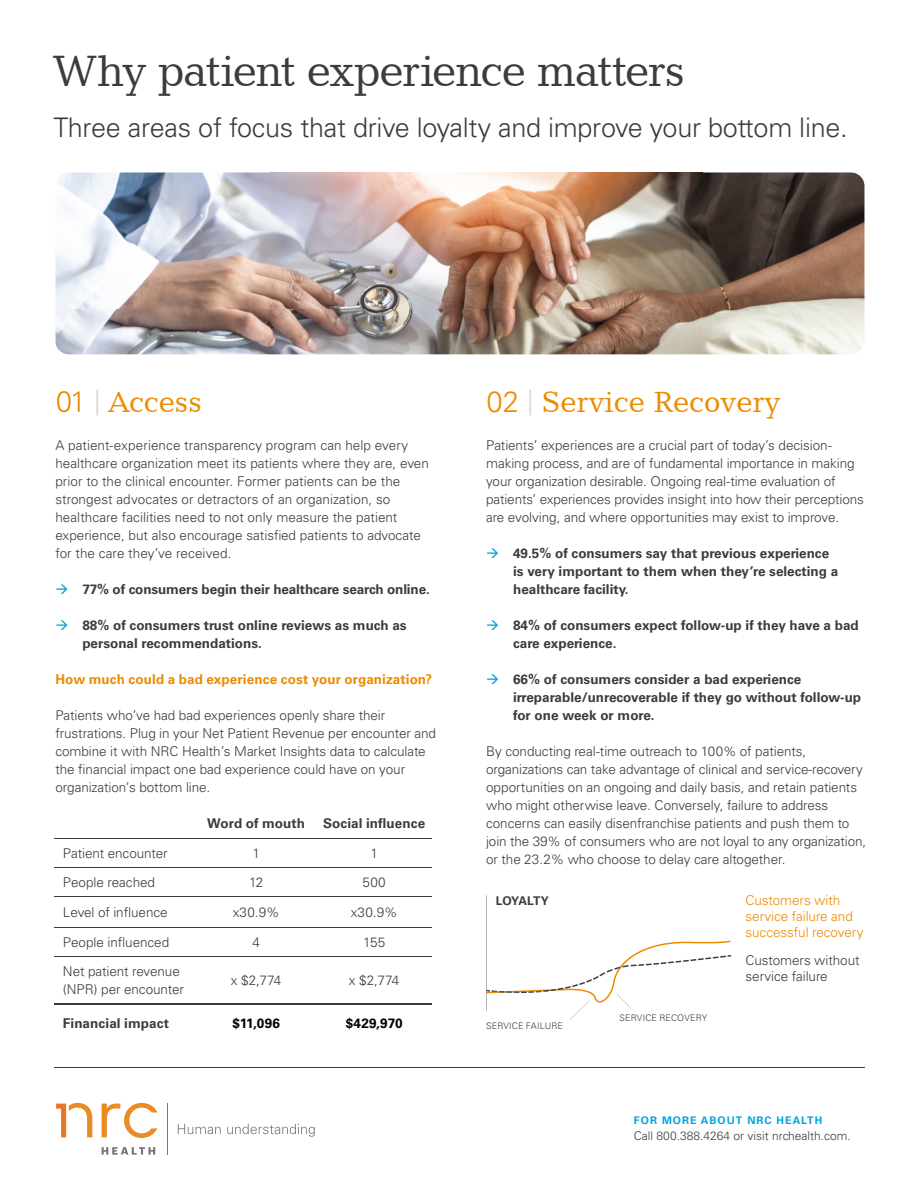
<style>
.page{position:relative;width:918px;height:1188px;background:#fff}
.page>*{position:absolute;margin:0;border:0;box-sizing:border-box;transform-origin:0 0}
.t1{font:45px "Candida BT";letter-spacing:-.03em;color:#3b3c3e}
.t2{font:30px "Candida BT";color:#ed8b00}
.t3{font:300 27px "Univers LT Std";letter-spacing:-.01em;color:#3b3c3e}
.t4{font:300 13.5px/18px "Univers LT Std";letter-spacing:-.005em;color:#3b3c3e}
.t5{font:700 13.5px/18px "Univers LT Std";color:#3b3c3e}
.t6{font:300 13.5px/16.2px "Univers LT Std";letter-spacing:-.005em;color:#ed8b00}
.t7{font:700 13.5px "Univers LT Std";letter-spacing:.005em;color:#ed8b00}
.t8{font:700 13.5px "Univers LT Std";letter-spacing:.01em;color:#000}
.t9{font:300 12px "Univers LT Std";color:#3b3c3e}
.t10{font:700 12px "Univers LT Std";letter-spacing:-.02em;color:#3b3c3e}
.t11{font:700 10.5px "Univers LT Std";letter-spacing:.1em;color:#00a3e0}
.t12{font:300 9px "Univers LT Std";letter-spacing:.02em;color:#3b3c3e}
.s1{font-family:"Univers LT Std";font-weight:300;font-size:29.25px;color:#fff}
.s2{font-family:"Univers LT Std";font-weight:300;font-size:25.5px;color:#d7d2cb}
.s3{color:#00a3e0}
.s4{font-family:"Univers LT Std";font-weight:300;font-size:29.25px}
.s5{color:#3b424b}
</style>
<div class="page">
<hr style="left:54px;top:1067px;width:811px;height:1px;background:#3b3c3e">
<hr style="left:54px;top:838px;width:142px;height:1px;background:#3b3c3e">
<hr style="left:54px;top:867px;width:142px;height:1px;background:#3b3c3e">
<hr style="left:54px;top:896px;width:142px;height:1px;background:#3b3c3e">
<hr style="left:54px;top:927px;width:142px;height:1px;background:#3b3c3e">
<hr style="left:196px;top:838px;width:120px;height:1px;background:#3b3c3e">
<hr style="left:316px;top:838px;width:116px;height:1px;background:#3b3c3e">
<hr style="left:196px;top:867px;width:120px;height:1px;background:#3b3c3e">
<hr style="left:316px;top:867px;width:116px;height:1px;background:#3b3c3e">
<hr style="left:196px;top:896px;width:120px;height:1px;background:#3b3c3e">
<hr style="left:316px;top:896px;width:116px;height:1px;background:#3b3c3e">
<hr style="left:196px;top:927px;width:120px;height:1px;background:#3b3c3e">
<hr style="left:316px;top:927px;width:116px;height:1px;background:#3b3c3e">
<hr style="left:54px;top:956px;width:142px;height:1px;background:#3b3c3e">
<hr style="left:196px;top:956px;width:120px;height:1px;background:#3b3c3e">
<hr style="left:316px;top:956px;width:116px;height:1px;background:#3b3c3e">
<hr style="left:54px;top:1003px;width:142px;height:1px;background:#3b3c3e">
<hr style="left:196px;top:1003px;width:120px;height:1px;background:#3b3c3e">
<hr style="left:316px;top:1003px;width:116px;height:1px;background:#3b3c3e">
<img style="left:55px;top:172px;width:809px;height:182px">
<svg style="left:486px;top:895px;width:245px;height:125px"></svg>
<svg style="left:102px;top:1147px;width:53px;height:8px"></svg>
<svg style="left:102px;top:1103px;width:55px;height:35px"></svg>
<svg style="left:56px;top:1103px;width:36px;height:34px"></svg>
<svg style="left:178px;top:1124px;width:43px;height:10px"></svg>
<svg style="left:227px;top:1124px;width:88px;height:13px"></svg>
<hr style="left:168px;top:1104px;width:1px;height:51px;background:#75787b">
<h1 class="t1" style="left:54px;top:43px;width:633px">Why patient experience matters</h1>
<h3 class="t3" style="left:54px;top:111px;width:796px">Three areas of focus that drive loyalty and improve your bottom line.</h3>
<h2 class="t2" style="left:56px;top:383px;width:148px"><span class="s1">01</span> <span class="s2">|</span> Access</h2>
<p class="t4" style="left:55px;top:436px;width:375px">A patient-experience transparency program can help every healthcare organization meet its patients where they are, even prior to the clinical encounter. Former patients can be the strongest advocates or detractors of an organization, so healthcare facilities need to not only measure the patient experience, but also encourage satisfied patients to advocate for the care they’ve received.</p>
<p class="t5" style="left:55px;top:580px;width:376px"><span class="s3">→</span> 77% of consumers begin their healthcare search online.</p>
<p class="t5" style="left:82px;top:616px;width:326px;text-indent:-27px"><span class="s3">→</span> 88% of consumers trust online reviews as much as personal recommendations.</p>
<p class="t7" style="left:55px;top:671px;width:379px">How much could a bad experience cost your organization?</p>
<p class="t4" style="left:55px;top:706px;width:382px">Patients who’ve had bad experiences openly share their frustrations. Plug in your Net Patient Revenue per encounter and combine it with NRC Health’s Market Insights data to calculate the financial impact one bad experience could have on your organization’s bottom line.</p>
<p class="t5" style="left:207px;top:815px;width:99px">Word of mouth</p>
<p class="t5" style="left:323px;top:815px;width:104px">Social influence</p>
<p class="t4" style="left:63px;top:844px;width:106px">Patient encounter</p>
<p class="t4" style="left:252px;top:844px;width:9px">1</p>
<p class="t4" style="left:370px;top:844px;width:9px">1</p>
<p class="t4" style="left:63px;top:873px;width:94px">People reached</p>
<p class="t4" style="left:249px;top:873px;width:16px">12</p>
<p class="t4" style="left:363px;top:873px;width:25px">500</p>
<p class="t4" style="left:63px;top:903px;width:106px">Level of influence</p>
<p class="t4" style="left:233px;top:903px;width:48px">x30.9%</p>
<p class="t4" style="left:351px;top:903px;width:48px">x30.9%</p>
<p class="t4" style="left:63px;top:933px;width:108px">People influenced</p>
<p class="t4" style="left:252px;top:933px;width:9px">4</p>
<p class="t4" style="left:363px;top:933px;width:24px">155</p>
<p class="t4" style="left:63px;top:962px;width:122px">Net patient revenue (NPR) per encounter</p>
<p class="t4" style="left:231px;top:971px;width:52px">x $2,774</p>
<p class="t4" style="left:349px;top:971px;width:52px">x $2,774</p>
<p class="t5" style="left:63px;top:1014px;width:108px">Financial impact</p>
<p class="t8" style="left:232px;top:1015px;width:49px">$11,096</p>
<p class="t8" style="left:346px;top:1015px;width:58px">$429,970</p>
<h2 class="t2" style="left:487px;top:383px;width:296px"><span class="s4">02</span> <span class="s2">|</span> Service Recovery</h2>
<p class="t4" style="left:486px;top:436px;width:379px">Patients’ experiences are a crucial part of today’s decision&shy;making process, and are of fundamental importance in making your organization desirable. Ongoing real-time evaluation of patients’ experiences provides insight into how their perceptions are evolving, and where opportunities may exist to improve.</p>
<p class="t5" style="left:513px;top:544px;width:327px;text-indent:-27px"><span class="s3">→</span> 49.5% of consumers say that previous experience is very important to them when they’re selecting a healthcare facility.</p>
<p class="t5" style="left:513px;top:616px;width:347px;text-indent:-27px"><span class="s3">→</span> 84% of consumers expect follow-up if they have a bad care experience.</p>
<p class="t5" style="left:513px;top:670px;width:350px;text-indent:-27px"><span class="s3">→</span> 66% of consumers consider a bad experience irreparable/unrecoverable if they go without follow-up for one week or more.</p>
<p class="t4" style="left:486px;top:742px;width:382px">By conducting real-time outreach to 100% of patients, organizations can take advantage of clinical and service-recovery opportunities on an ongoing and daily basis, and retain patients who might otherwise leave. Conversely, failure to address concerns can easily disenfranchise patients and push them to join the 39% of consumers who are not loyal to any organization, or the 23.2% who choose to delay care altogether.</p>
<p class="t10" style="left:496px;top:894px;width:55px">LOYALTY</p>
<p class="t12" style="left:486px;top:1021px;width:78px">SERVICE FAILURE</p>
<p class="t12" style="left:619px;top:1013px;width:89px">SERVICE RECOVERY</p>
<p class="t6" style="left:746px;top:892px;width:119px">Customers with service failure and successful recovery</p>
<p class="t4" style="left:746px;top:952px;width:116px;line-height:16.2px">Customers without service failure</p>
<p class="t11" style="left:634px;top:1114px;width:190px">FOR MORE ABOUT NRC HEALTH</p>
<p class="t9" style="left:634px;top:1129px;width:219px">Call <span class="s5">800.388.4264</span> or visit nrchealth.com.</p>
</div>
